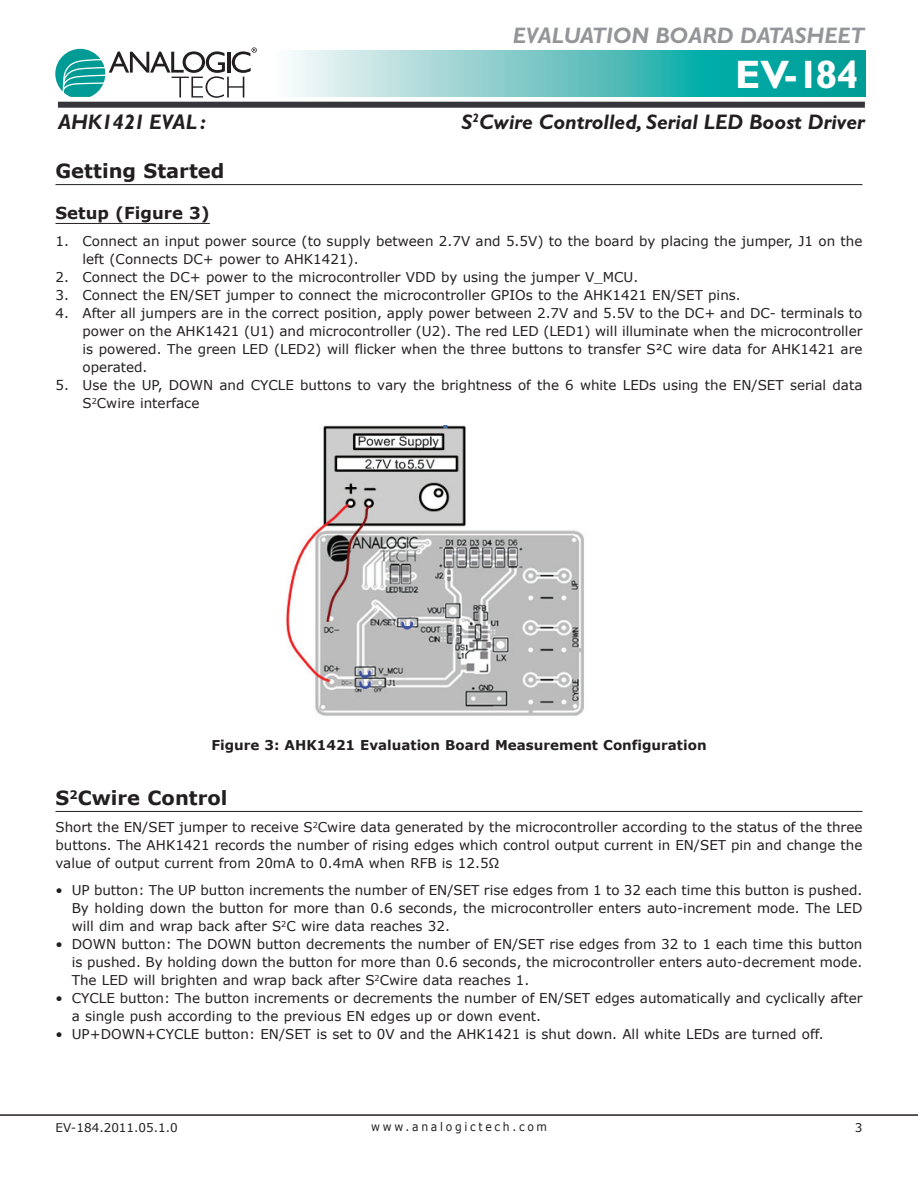
<style>
.page{position:relative;width:918px;height:1188px;background:#fff}
.page>*{position:absolute;margin:0;border:0;box-sizing:border-box;transform-origin:0 0}
.t1{font:700 39.9px "Gill Sans";color:#fff}
.t2{font:italic 700 22.5px "Gill Sans";color:#939598}
.t3{font:italic 700 21.15px "Gill Sans";color:#231f20}
.t4{font:700 19.5px "Verdana";color:#231f20}
.t5{font:700 16.5px "Verdana";color:#231f20}
.Body_copy{font:13.5px/18px "Verdana";color:#231f20;text-align:justify}
.t6{font:700 13.5px "Verdana";color:#231f20}
.t7{font:12px "Verdana";letter-spacing:.25em;color:#231f20;scale:.9 1}
.t8{font:12px "Verdana";color:#231f20}
.t9{font:12px "Verdana";letter-spacing:.25em;color:#231f20}
</style>
<div class="page">
<svg style="left:292px;top:51px;width:573px;height:46px;background:#62c3c0"></svg>
<div style="left:58px;top:102px;width:807px;height:6px;background:#363539"></div>
<svg style="left:55px;top:47px;width:202px;height:51px"></svg>
<hr style="left:56px;top:184px;width:806px;height:1px;background:#231f20">
<hr style="left:56px;top:223px;width:154px;height:1px;background:#231f20">
<hr style="left:56px;top:811px;width:806px;height:1px;background:#231f20">
<img style="left:286px;top:426px;width:298px;height:290px">
<hr style="left:0;top:1115px;width:918px;height:1px;background:#231f20">
<h2 class="t2" style="left:513px;top:23px;width:353px">EVALUATION BOARD DATASHEET</h2>
<h1 class="t1" style="left:735px;top:50px;width:125px">EV-184</h1>
<h3 class="t3" style="left:58px;top:109px;width:150px">AHK1421 EVAL :</h3>
<h3 class="t3" style="left:462px;top:109px;width:405px">S<sup>2</sup>Cwire Controlled, Serial LED Boost Driver</h3>
<p class="t4" style="left:56px;top:158px;width:170px">Getting Started</p>
<p class="t5" style="left:56px;top:201px;width:156px">Setup (Figure 3)</p>
<p class="Body_copy" style="left:82px;top:232px;width:782px;text-indent:-27px">1. Connect an input power source (to supply between 2.7V and 5.5V) to the board by placing the jumper, J1 on the left (Connects DC+ power to AHK1421).</p>
<p class="Body_copy" style="left:56px;top:268px;width:584px">2. Connect the DC+ power to the microcontroller VDD by using the jumper V_MCU.</p>
<p class="Body_copy" style="left:56px;top:286px;width:687px">3. Connect the EN/SET jumper to connect the microcontroller GPIOs to the AHK1421 EN/SET pins.</p>
<p class="Body_copy" style="left:82px;top:304px;width:781px;text-indent:-27px">4. After all jumpers are in the correct position, apply power between 2.7V and 5.5V to the DC+ and DC- terminals to power on the AHK1421 (U1) and microcontroller (U2). The red LED (LED1) will illuminate when the microcontroller is powered. The green LED (LED2) will flicker when the three buttons to transfer S²C wire data for AHK1421 are operated.</p>
<p class="Body_copy" style="left:82px;top:376px;width:781px;text-indent:-27px">5. Use the UP, DOWN and CYCLE buttons to vary the brightness of the 6 white LEDs using the EN/SET serial data<br>S<sup>2</sup>Cwire interface</p>
<p class="t6" style="left:211px;top:735px;width:497px">Figure 3: AHK1421 Evaluation Board Measurement Configuration</p>
<p class="t4" style="left:56px;top:784px;width:174px">S<sup>2</sup>Cwire Control</p>
<p class="Body_copy" style="left:56px;top:818px;width:808px">Short the EN/SET jumper to receive S<sup>2</sup>Cwire data generated by the microcontroller according to the status of the three buttons. The AHK1421 records the number of rising edges which control output current in EN/SET pin and change the value of output current from 20mA to 0.4mA when RFB is 12.5Ω</p>
<p class="Body_copy" style="left:72px;top:881px;width:792px;text-indent:-16px">• UP button: The UP button increments the number of EN/SET rise edges from 1 to 32 each time this button is pushed.<br>By holding down the button for more than 0.6 seconds, the microcontroller enters auto-increment mode. The LED will dim and wrap back after S<sup>2</sup>C wire data reaches 32.</p>
<p class="Body_copy" style="left:72px;top:935px;width:792px;text-indent:-16px">• DOWN button: The DOWN button decrements the number of EN/SET rise edges from 32 to 1 each time this button is pushed. By holding down the button for more than 0.6 seconds, the microcontroller enters auto-decrement mode.<br>The LED will brighten and wrap back after S<sup>2</sup>Cwire data reaches 1.</p>
<p class="Body_copy" style="left:72px;top:989px;width:792px;text-indent:-16px">• CYCLE button: The button increments or decrements the number of EN/SET edges automatically and cyclically after a single push according to the previous EN edges up or down event.</p>
<p class="Body_copy" style="left:56px;top:1025px;width:770px">• UP+DOWN+CYCLE button: EN/SET is set to 0V and the AHK1421 is shut down. All white LEDs are turned off.</p>
<p class="t8" style="left:56px;top:1119px;width:124px">EV-184.2011.05.1.0</p>
<p class="t7" style="left:371px;top:1119px;width:197px">www.analogictech.com</p>
<p class="t9" style="left:855px;top:1119px;width:9px">3</p>
</div>
